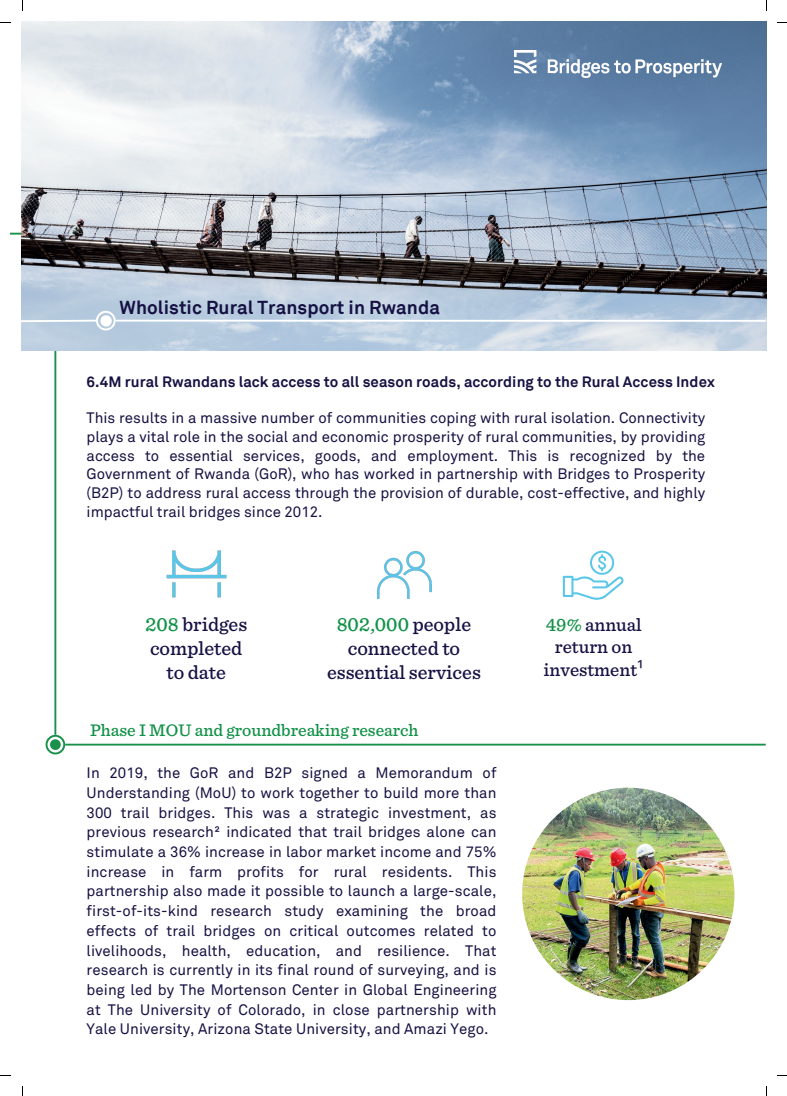
<style>
.page{position:relative;width:787px;height:1096px;background:#fff}
.page>*{position:absolute;margin:0;border:0;box-sizing:border-box;transform-origin:0 0}
.t1{font:500 20px/24.4px "Sentinel";color:#161143;text-align:center}
.t2{font:700 18.75px "Akkurat";letter-spacing:.005em;color:#161143}
.t3{font:500 18.75px/22.5px "Sentinel";color:#161143;text-align:center}
.t4{font:500 17.5px "Sentinel";color:#129248}
.t5{font:15px/19.8px "Akkurat";color:#161143;text-align:justify}
.t6{font:700 15px "Akkurat";letter-spacing:.005em;color:#161143}
.s1{color:#129248}
.s2{font-family:"Noto Sans";font-weight:400}
</style>
<div class="page">
<img style="left:22px;top:22px;width:744px;height:329px">
<hr style="left:116px;top:320px;width:650px;height:2px;background:#fff">
<img style="left:514px;top:50px;width:207px;height:28px">
<img style="left:377px;top:551px;width:55px;height:48px">
<img style="left:166px;top:550px;width:61px;height:48px">
<hr style="left:65px;top:743px;width:701px;height:2px;background:#19914b">
<svg style="left:10px;top:232px;width:106px;height:522px"></svg>
<img style="left:522px;top:787px;width:212px;height:213px;border-radius:50%">
<svg style="left:563px;top:550px;width:61px;height:49px"></svg>
<p class="t2" style="left:120px;top:295px;width:322px">Wholistic Rural Transport in Rwanda</p>
<p class="t6" style="left:87px;top:372px;width:630px">6.4M rural Rwandans lack access to all season roads, according to the Rural Access Index</p>
<p class="t5" style="left:87px;top:409px;width:620px;line-height:18.8px">This results in a massive number of communities coping with rural isolation. Connectivity plays a vital role in the social and economic prosperity of rural communities, by providing access to essential services, goods, and employment. This is recognized by the Government of Rwanda (GoR), who has worked in partnership with Bridges to Prosperity (B2P) to address rural access through the provision of durable, cost-effective, and highly impactful trail bridges since 2012.</p>
<h1 class="t1" style="left:145px;top:610px;width:104px"><span class="s1">208</span> bridges completed to date</h1>
<p class="t3" style="left:544px;top:612px;width:102px"><span class="s1">49%</span> annual return on investment<span class="s2">¹</span></p>
<h1 class="t1" style="left:327px;top:610px;width:155px"><span class="s1">802,000</span> people connected to essential services</h1>
<p class="t4" style="left:90px;top:716px;width:330px">Phase I MOU and groundbreaking research</p>
<p class="t5" style="left:87px;top:763px;width:411px">In 2019, the GoR and B2P signed a Memorandum of Understanding (MoU) to work together to build more than 300 trail bridges. This was a strategic investment, as previous research² indicated that trail bridges alone can stimulate a 36% increase in labor market income and 75% increase in farm profits for rural residents. This partnership also made it possible to launch a large-scale, first-of-its-kind research study examining the broad effects of trail bridges on critical outcomes related to livelihoods, health, education, and resilience. That research is currently in its final round of surveying, and is being led by The Mortenson Center in Global Engineering at The University of Colorado, in close partnership with Yale University, Arizona State University, and Amazi Yego.</p>
</div>
